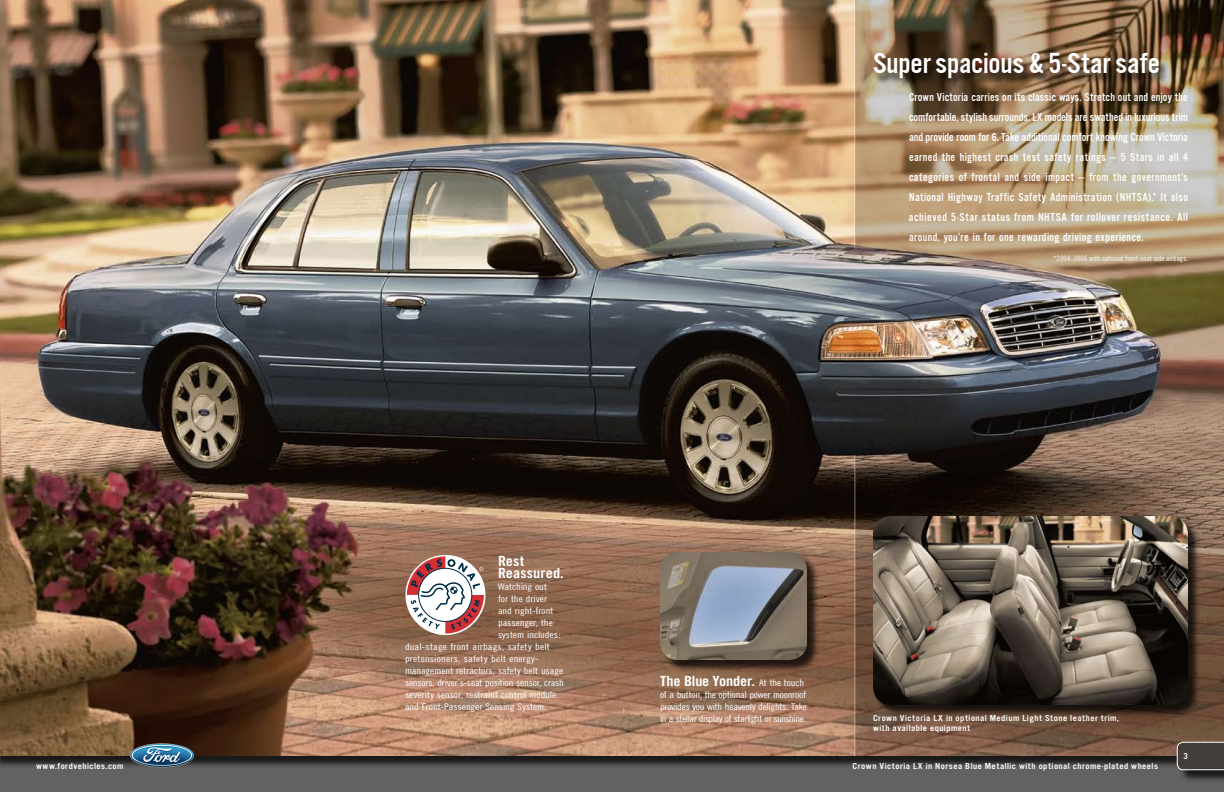
<style>
.page{position:relative;width:1224px;height:792px;background:#fff}
.page>*{position:absolute;margin:0;border:0;box-sizing:border-box;transform-origin:0 0}
.t1{font:30px "Alternate Got No 3 D";letter-spacing:.005em;color:#fff;scale:1.05 1}
.t2{font:14px/12px "Trade Gothic Bold Cond Twenty";letter-spacing:-.005em;color:#fff;scale:1.15 1}
.t3{font:12px/20px "Alternate Got No 3 D";letter-spacing:.045em;color:#fff;text-align:justify}
.t4{font:9.2px/12px "Trade Gothic Cond Eighteen";color:#fff;text-align:justify;scale:1.15 1}
.t5{font:9.2px "Trade Gothic Cond Eighteen";letter-spacing:.02em;color:#fff;scale:1.15 1}
.t6{font:9px/10px "Alternate Got No 3 D";letter-spacing:.045em;color:#fff;scale:1.2 1}
.t7{font:7.5px "Trade Gothic Cond Eighteen";letter-spacing:.01em;color:#fff}
.s1{font-family:"Trade Gothic Cond Eighteen";font-size:9.2px}
</style>
<div class="page">
<svg style="left:0;top:756px;width:1224px;height:36px;background:#555351"></svg>
<img style="left:0;top:0;width:854px;height:756px">
<img style="left:856px;top:0;width:368px;height:756px">
<div style="left:1178px;top:743px;width:46px;height:40px;background:#000;opacity:.75"></div>
<svg style="left:1177px;top:742px;width:47px;height:28px"></svg>
<svg style="left:130px;top:743px;width:64px;height:24px;background:#547991"></svg>
<img style="left:56px;top:142px;width:1105px;height:378px">
<div style="left:874px;top:517px;width:327px;height:202px;background:#000;opacity:.75"></div>
<img style="left:873px;top:516px;width:315px;height:189px;border-radius:18px">
<div style="left:661px;top:553px;width:159px;height:121px;background:#000;opacity:.75"></div>
<img style="left:660px;top:552px;width:147px;height:108px;border-radius:18px">
<div style="left:873px;top:53px;width:297px;height:38px;background:#000;opacity:.85"></div>
<svg style="left:406px;top:555px;width:79px;height:79px"></svg>
<p class="t6" style="left:36px;top:761px;width:75px">www.fordvehicles.com</p>
<h1 class="t1" style="left:873px;top:47px;width:275px">Super spacious &amp; 5-Star safe</h1>
<p class="t3" style="left:909px;top:87px;width:281px">Crown Victoria carries on its classic ways. Stretch out and enjoy the comfortable, stylish surrounds. LX models are swathed in luxurious trim and provide room for 6. Take additional comfort knowing Crown Victoria earned the highest crash test safety ratings — 5 Stars in all 4 categories of frontal and side impact — from the government’s National Highway Traffic Safety Administration (NHTSA).* It also achieved 5-Star status from NHTSA for rollover resistance. All around, you’re in for one rewarding driving experience.</p>
<p class="t7" style="left:1053px;top:254px;width:136px">*2004–2006 with optional front-seat side airbags.</p>
<p class="t2" style="left:498px;top:555px;width:59px">Rest<br>Reassured.</p>
<p class="t4" style="left:498px;top:580px;width:44px">Watching out</p>
<p class="t4" style="left:498px;top:592px;width:44px">for the driver</p>
<p class="t4" style="left:498px;top:604px;width:50px">and right-front</p>
<p class="t4" style="left:498px;top:616px;width:49px">passenger, the</p>
<p class="t4" style="left:498px;top:628px;width:56px">system includes:</p>
<p class="t5" style="left:405px;top:641px;width:128px">dual-stage front airbags, safety belt</p>
<p class="t5" style="left:405px;top:653px;width:118px">pretensioners, safety belt energy-</p>
<p class="t4" style="left:405px;top:664px;width:139px">management retractors, safety belt usage</p>
<p class="t4" style="left:405px;top:676px;width:140px">sensors, driver’s-seat position sensor, crash</p>
<p class="t4" style="left:405px;top:688px;width:133px">severity sensor, restraint control module</p>
<p class="t4" style="left:405px;top:700px;width:125px">and Front-Passenger Sensing System.</p>
<p class="t2" style="left:660px;top:675px;width:127px">The Blue Yonder. <span class="s1">At the touch</span></p>
<p class="t4" style="left:660px;top:688px;width:129px">of a button, the optional power moonroof provides you with heavenly delights. Take in a stellar display of starlight or sunshine.</p>
<p class="t6" style="left:873px;top:714px;width:206px">Crown Victoria LX in optional Medium Light Stone leather trim, with available equipment</p>
<p class="t6" style="left:853px;top:761px;width:256px">Crown Victoria LX in Norsea Blue Metallic with optional chrome-plated wheels</p>
<p class="t6" style="left:1184px;top:751px;width:5px">3</p>
</div>
